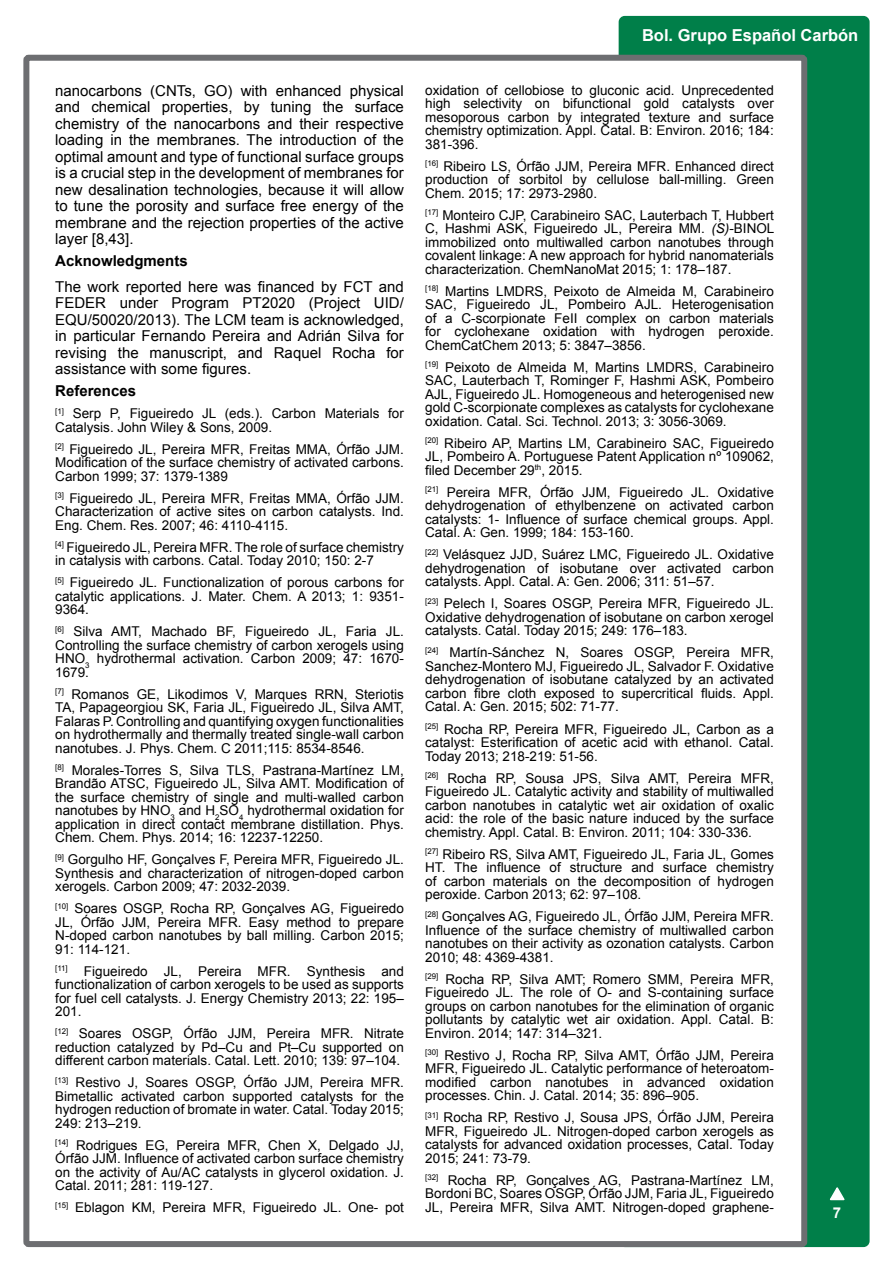
<style>
.page{position:relative;width:893px;height:1263px;background:#fff}
.page>*{position:absolute;margin:0;border:0;box-sizing:border-box;transform-origin:0 0}
.t1{font:700 16.5px "Arial";color:#fff}
.t2{font:15px/16.5px "Arial";color:#000;text-align:justify}
.t3{font:700 15px "Arial";color:#000}
.t4{font:700 15px "Arial";color:#fff}
.t5{font:13.5px/13.5px "Arial";color:#000;text-align:justify}
.s1{font-style:italic}
</style>
<div class="page">
<div style="left:622px;top:19px;width:245px;height:1225px;background:#007f49;border-radius:3px"></div>
<div style="left:619px;top:16px;width:251px;height:1231px;border:6px solid #007f49;border-radius:3px"></div>
<div style="left:26px;top:58px;width:778px;height:1186px;background:#fff;border-radius:2px"></div>
<div style="left:23px;top:55px;width:784px;height:1192px;border:6px solid #6d6e71;border-radius:2px"></div>
<svg style="left:828px;top:1187px;width:18px;height:14px"></svg>
<p class="t2" style="left:55px;top:83px;width:350px">nanocarbons (CNTs, GO) with enhanced physical and chemical properties, by tuning the surface chemistry of the nanocarbons and their respective loading in the membranes. The introduction of the optimal amount and type of functional surface groups is a crucial step in the development of membranes for new desalination technologies, because it will allow to tune the porosity and surface free energy of the membrane and the rejection properties of the active layer [8,43].</p>
<p class="t3" style="left:55px;top:251px;width:134px">Acknowledgments</p>
<p class="t2" style="left:55px;top:278px;width:350px">The work reported here was financed by FCT and FEDER under Program PT2020 (Project UID/ EQU/50020/2013). The LCM team is acknowledged, in particular Fernando Pereira and Adrián Silva for revising the manuscript, and Raquel Rocha for assistance with some figures.</p>
<p class="t3" style="left:55px;top:381px;width:82px">References</p>
<p class="t5" style="left:55px;top:407px;width:350px"><sup>[1]</sup> Serp P, Figueiredo JL (eds.). Carbon Materials for<br>Catalysis. John Wiley &amp; Sons, 2009.</p>
<p class="t5" style="left:55px;top:442px;width:350px"><sup>[2]</sup> Figueiredo JL, Pereira MFR, Freitas MMA, Órfão JJM.<br>Modification of the surface chemistry of activated carbons.<br>Carbon 1999; 37: 1379-1389</p>
<p class="t5" style="left:55px;top:491px;width:350px"><sup>[3]</sup> Figueiredo JL, Pereira MFR, Freitas MMA, Órfão JJM.<br>Characterization of active sites on carbon catalysts. Ind.<br>Eng. Chem. Res. 2007; 46: 4110-4115.</p>
<p class="t5" style="left:55px;top:540px;width:350px"><sup>[4]</sup> Figueiredo JL, Pereira MFR. The role of surface chemistry in catalysis with carbons. Catal. Today 2010; 150: 2-7</p>
<p class="t5" style="left:55px;top:576px;width:350px"><sup>[5]</sup> Figueiredo JL. Functionalization of porous carbons for catalytic applications. J. Mater. Chem. A 2013; 1: 9351- 9364.</p>
<p class="t5" style="left:55px;top:625px;width:350px"><sup>[6]</sup> Silva AMT, Machado BF, Figueiredo JL, Faria JL.<br>Controlling the surface chemistry of carbon xerogels using HNO<sub>3</sub> hydrothermal activation. Carbon 2009; 47: 1670- 1679.</p>
<p class="t5" style="left:55px;top:687px;width:350px"><sup>[7]</sup> Romanos GE, Likodimos V, Marques RRN, Steriotis TA, Papageorgiou SK, Faria JL, Figueiredo JL, Silva AMT, Falaras P. Controlling and quantifying oxygen functionalities on hydrothermally and thermally treated single-wall carbon nanotubes. J. Phys. Chem. C 2011;115: 8534-8546.</p>
<p class="t5" style="left:55px;top:763px;width:350px"><sup>[8]</sup> Morales-Torres S, Silva TLS, Pastrana-Martínez LM, Brandão ATSC, Figueiredo JL, Silva AMT. Modification of the surface chemistry of single and multi-walled carbon nanotubes by HNO<sub>3</sub> and H<sub>2</sub>SO<sub>4</sub> hydrothermal oxidation for application in direct contact membrane distillation. Phys.<br>Chem. Chem. Phys. 2014; 16: 12237-12250.</p>
<p class="t5" style="left:55px;top:853px;width:350px"><sup>[9]</sup> Gorgulho HF, Gonçalves F, Pereira MFR, Figueiredo JL.<br>Synthesis and characterization of nitrogen-doped carbon xerogels. Carbon 2009; 47: 2032-2039.</p>
<p class="t5" style="left:55px;top:902px;width:350px"><sup>[10]</sup> Soares OSGP, Rocha RP, Gonçalves AG, Figueiredo JL, Órfão JJM, Pereira MFR. Easy method to prepare N-doped carbon nanotubes by ball milling. Carbon 2015; 91: 114-121.</p>
<p class="t5" style="left:55px;top:964px;width:350px"><sup>[11]</sup> Figueiredo JL, Pereira MFR. Synthesis and functionalization of carbon xerogels to be used as supports for fuel cell catalysts. J. Energy Chemistry 2013; 22: 195– 201.</p>
<p class="t5" style="left:55px;top:1027px;width:350px"><sup>[12]</sup> Soares OSGP, Órfão JJM, Pereira MFR. Nitrate reduction catalyzed by Pd–Cu and Pt–Cu supported on different carbon materials. Catal. Lett. 2010; 139: 97–104.</p>
<p class="t5" style="left:55px;top:1076px;width:350px"><sup>[13]</sup> Restivo J, Soares OSGP, Órfão JJM, Pereira MFR.<br>Bimetallic activated carbon supported catalysts for the hydrogen reduction of bromate in water. Catal. Today 2015; 249: 213–219.</p>
<p class="t5" style="left:55px;top:1138px;width:350px"><sup>[14]</sup> Rodrigues EG, Pereira MFR, Chen X, Delgado JJ, Órfão JJM. Influence of activated carbon surface chemistry on the activity of Au/AC catalysts in glycerol oxidation. J.<br>Catal. 2011; 281: 119-127.</p>
<p class="t5" style="left:55px;top:1201px;width:350px"><sup>[15]</sup> Eblagon KM, Pereira MFR, Figueiredo JL. One- pot</p>
<p class="t1" style="left:642px;top:25px;width:218px">Bol. Grupo Español Carbón</p>
<p class="t5" style="left:425px;top:84px;width:350px">oxidation of cellobiose to gluconic acid. Unprecedented high selectivity on bifunctional gold catalysts over mesoporous carbon by integrated texture and surface chemistry optimization. Appl. Catal. B: Environ. 2016; 184:<br>381-396.</p>
<p class="t5" style="left:425px;top:160px;width:350px"><sup>[16]</sup> Ribeiro LS, Órfão JJM, Pereira MFR. Enhanced direct production of sorbitol by cellulose ball-milling. Green Chem. 2015; 17: 2973-2980.</p>
<p class="t5" style="left:425px;top:209px;width:351px"><sup>[17]</sup> Monteiro CJP, Carabineiro SAC, Lauterbach T, Hubbert C, Hashmi ASK, Figueiredo JL, Pereira MM. <span class="s1">(S)</span>-BINOL immobilized onto multiwalled carbon nanotubes through covalent linkage: A new approach for hybrid nanomaterials characterization. ChemNanoMat 2015; 1: 178–187.</p>
<p class="t5" style="left:425px;top:285px;width:350px"><sup>[18]</sup> Martins LMDRS, Peixoto de Almeida M, Carabineiro SAC, Figueiredo JL, Pombeiro AJL. Heterogenisation of a C-scorpionate FeII complex on carbon materials for cyclohexane oxidation with hydrogen peroxide.<br>ChemCatChem 2013; 5: 3847–3856.</p>
<p class="t5" style="left:425px;top:361px;width:350px"><sup>[19]</sup> Peixoto de Almeida M, Martins LMDRS, Carabineiro SAC, Lauterbach T, Rominger F, Hashmi ASK, Pombeiro AJL, Figueiredo JL. Homogeneous and heterogenised new gold C-scorpionate complexes as catalysts for cyclohexane oxidation. Catal. Sci. Technol. 2013; 3: 3056-3069.</p>
<p class="t5" style="left:425px;top:437px;width:350px"><sup>[20]</sup> Ribeiro AP, Martins LM, Carabineiro SAC, Figueiredo JL, Pombeiro A. Portuguese Patent Application nº 109062, filed December 29<sup>th</sup>, 2015.</p>
<p class="t5" style="left:425px;top:486px;width:350px"><sup>[21]</sup> Pereira MFR, Órfão JJM, Figueiredo JL. Oxidative dehydrogenation of ethylbenzene on activated carbon catalysts: 1- Influence of surface chemical groups. Appl.<br>Catal. A: Gen. 1999; 184: 153-160.</p>
<p class="t5" style="left:425px;top:548px;width:350px"><sup>[22]</sup> Velásquez JJD, Suárez LMC, Figueiredo JL. Oxidative dehydrogenation of isobutane over activated carbon catalysts. Appl. Catal. A: Gen. 2006; 311: 51–57.</p>
<p class="t5" style="left:425px;top:597px;width:350px"><sup>[23]</sup> Pelech I, Soares OSGP, Pereira MFR, Figueiredo JL.<br>Oxidative dehydrogenation of isobutane on carbon xerogel catalysts. Catal. Today 2015; 249: 176–183.</p>
<p class="t5" style="left:425px;top:646px;width:350px"><sup>[24]</sup> Martín-Sánchez N, Soares OSGP, Pereira MFR, Sanchez-Montero MJ, Figueiredo JL, Salvador F. Oxidative dehydrogenation of isobutane catalyzed by an activated carbon fibre cloth exposed to supercritical fluids. Appl.<br>Catal. A: Gen. 2015; 502: 71-77.</p>
<p class="t5" style="left:425px;top:722px;width:350px"><sup>[25]</sup> Rocha RP, Pereira MFR, Figueiredo JL, Carbon as a catalyst: Esterification of acetic acid with ethanol. Catal.<br>Today 2013; 218-219: 51-56.</p>
<p class="t5" style="left:425px;top:771px;width:350px"><sup>[26]</sup> Rocha RP, Sousa JPS, Silva AMT, Pereira MFR, Figueiredo JL. Catalytic activity and stability of multiwalled carbon nanotubes in catalytic wet air oxidation of oxalic acid: the role of the basic nature induced by the surface chemistry. Appl. Catal. B: Environ. 2011; 104: 330-336.</p>
<p class="t5" style="left:425px;top:847px;width:350px"><sup>[27]</sup> Ribeiro RS, Silva AMT, Figueiredo JL, Faria JL, Gomes HT. The influence of structure and surface chemistry of carbon materials on the decomposition of hydrogen peroxide. Carbon 2013; 62: 97–108.</p>
<p class="t5" style="left:425px;top:910px;width:350px"><sup>[28]</sup> Gonçalves AG, Figueiredo JL, Órfão JJM, Pereira MFR.<br>Influence of the surface chemistry of multiwalled carbon nanotubes on their activity as ozonation catalysts. Carbon 2010; 48: 4369-4381.</p>
<p class="t5" style="left:425px;top:972px;width:350px"><sup>[29]</sup> Rocha RP, Silva AMT; Romero SMM, Pereira MFR, Figueiredo JL. The role of O- and S-containing surface groups on carbon nanotubes for the elimination of organic pollutants by catalytic wet air oxidation. Appl. Catal. B:<br>Environ. 2014; 147: 314–321.</p>
<p class="t5" style="left:425px;top:1048px;width:350px"><sup>[30]</sup> Restivo J, Rocha RP, Silva AMT, Órfão JJM, Pereira MFR, Figueiredo JL. Catalytic performance of heteroatom&shy;modified carbon nanotubes in advanced oxidation processes. Chin. J. Catal. 2014; 35: 896–905.</p>
<p class="t5" style="left:425px;top:1111px;width:350px"><sup>[31]</sup> Rocha RP, Restivo J, Sousa JPS, Órfão JJM, Pereira MFR, Figueiredo JL. Nitrogen-doped carbon xerogels as catalysts for advanced oxidation processes, Catal. Today 2015; 241: 73-79.</p>
<p class="t5" style="left:425px;top:1173px;width:350px"><sup>[32]</sup> Rocha RP, Gonçalves AG, Pastrana-Martínez LM, Bordoni BC, Soares OSGP, Órfão JJM, Faria JL, Figueiredo JL, Pereira MFR, Silva AMT. Nitrogen-doped graphene-</p>
<p class="t4" style="left:833px;top:1203px;width:10px">7</p>
</div>
